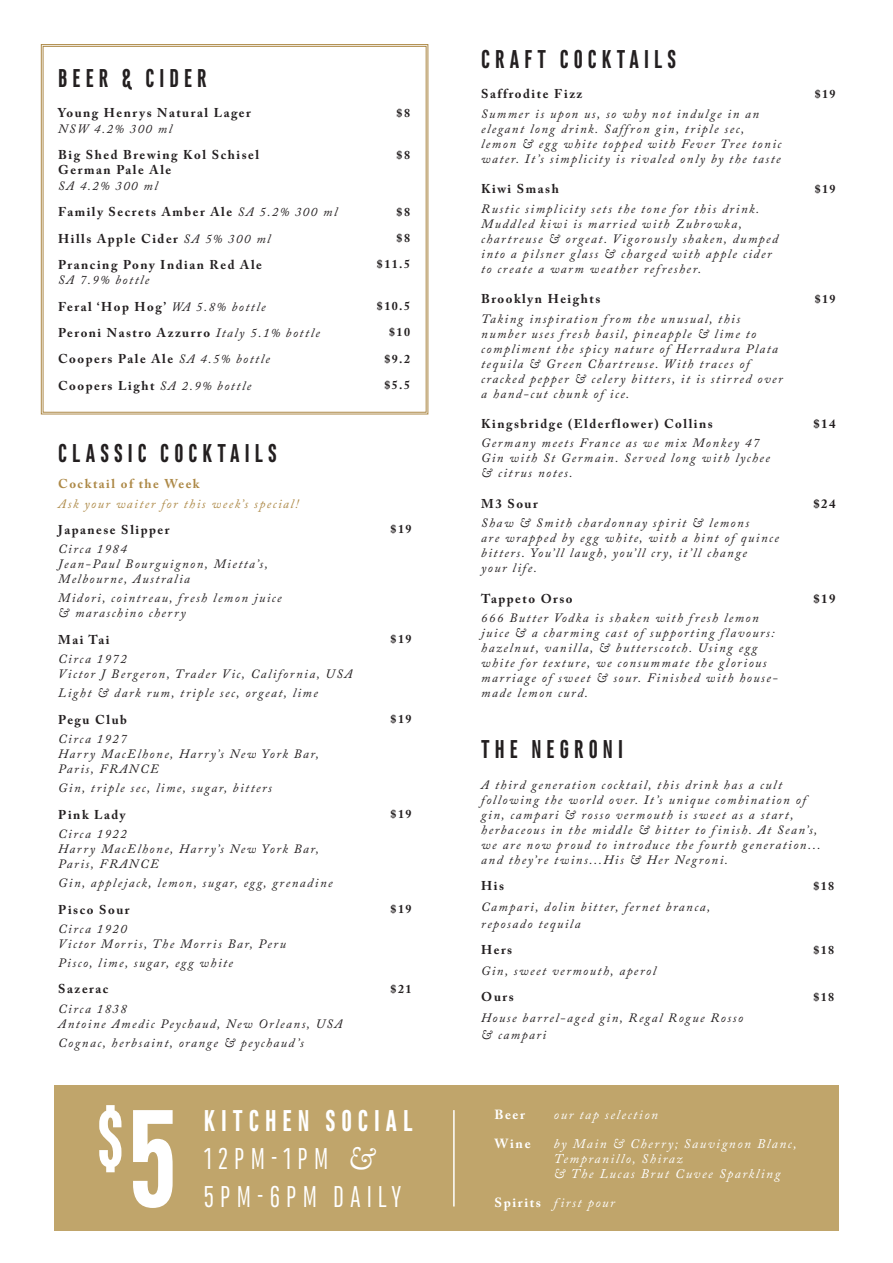
<style>
.page{position:relative;width:893px;height:1263px;background:#fff}
.page>*{position:absolute;margin:0;border:0;box-sizing:border-box;transform-origin:0 0}
.t1{font:700 84.45px "Marianina Cn FY";color:#fff}
.t2{font:31.5px/37.8px "Marianina Cn FY";letter-spacing:.19em;color:#fff}
.t3{font:700 27px "Marianina Cn FY";letter-spacing:.19em;color:#231f20}
.t4{font:italic 13.2px/15.3px "Adobe Caslon Pro";letter-spacing:.12em;color:#fff}
.t5{font:700 13.2px "Adobe Caslon Pro";letter-spacing:.12em;color:#fff}
.t6{font:italic 12.75px/15px "Adobe Caslon Pro";letter-spacing:.12em;color:#231f20}
.t7{font:700 12.75px/15.3px "Adobe Caslon Pro";letter-spacing:.12em;color:#231f20}
.t8{font:italic 12.75px "Adobe Caslon Pro";letter-spacing:.12em;color:#ad8947}
.t9{font:700 12.75px "Adobe Caslon Pro";letter-spacing:.12em;color:#ad8947}
.t10{font:700 12px "Adobe Caslon Pro";letter-spacing:.12em;color:#231f20}
.s1{font-weight:400;font-style:italic}
.s2{font-size:144.9px}
.s3{font-weight:700}
.s4{font-family:"Adobe Caslon Pro";font-style:italic}
.s5{font-weight:700;font-style:normal}
</style>
<div class="page">
<div style="left:54px;top:1086px;width:785px;height:145px;background:#c0a56b"></div>
<hr style="left:453px;top:1110px;width:2px;height:96px;background:#fff">
<svg style="left:41px;top:44px;width:387px;height:370px"></svg>
<h3 class="t3" style="left:58px;top:63px;width:150px">BEER &amp; CIDER</h3>
<p class="t7" style="left:58px;top:105px;width:194px">Young Henrys Natural Lager</p>
<p class="t6" style="left:58px;top:121px;width:115px">NSW 4.2% 300 ml</p>
<p class="t7" style="left:58px;top:147px;width:203px">Big Shed Brewing Kol Schisel<br>German Pale Ale</p>
<p class="t6" style="left:58px;top:178px;width:101px">SA 4.2% 300 ml</p>
<p class="t10" style="left:397px;top:106px;width:15px">$8</p>
<p class="t10" style="left:397px;top:147px;width:15px">$8</p>
<p class="t7" style="left:58px;top:204px;width:281px">Family Secrets Amber Ale <span class="s1">SA 5.2% 300 ml</span></p>
<p class="t10" style="left:397px;top:204px;width:15px">$8</p>
<p class="t7" style="left:58px;top:230px;width:214px">Hills Apple Cider <span class="s1">SA 5% 300 ml</span></p>
<p class="t10" style="left:397px;top:231px;width:15px">$8</p>
<p class="t7" style="left:58px;top:257px;width:205px">Prancing Pony Indian Red Ale</p>
<p class="t6" style="left:58px;top:272px;width:93px">SA 7.9% bottle</p>
<p class="t10" style="left:377px;top:257px;width:35px">$11.5</p>
<p class="t7" style="left:58px;top:298px;width:209px">Feral ‘Hop Hog’ <span class="s1">WA 5.8% bottle</span></p>
<p class="t10" style="left:377px;top:299px;width:35px">$10.5</p>
<p class="t7" style="left:58px;top:325px;width:263px">Peroni Nastro Azzurro <span class="s1">Italy 5.1% bottle</span></p>
<p class="t10" style="left:389px;top:325px;width:22px">$10</p>
<p class="t7" style="left:58px;top:351px;width:213px">Coopers Pale Ale <span class="s1">SA 4.5% bottle</span></p>
<p class="t10" style="left:384px;top:352px;width:27px">$9.2</p>
<p class="t7" style="left:58px;top:378px;width:195px">Coopers Light <span class="s1">SA 2.9% bottle</span></p>
<p class="t10" style="left:384px;top:378px;width:27px">$5.5</p>
<h3 class="t3" style="left:58px;top:438px;width:220px">CLASSIC COCKTAILS</h3>
<p class="t9" style="left:58px;top:476px;width:143px">Cocktail of the Week</p>
<p class="t8" style="left:58px;top:496px;width:242px">Ask your waiter for this week’s special!</p>
<p class="t7" style="left:58px;top:522px;width:113px">Japanese Slipper</p>
<p class="t6" style="left:58px;top:541px;width:211px">Circa 1984<br>Jean-Paul Bourguignon, Mietta’s,<br>Melbourne, Australia</p>
<p class="t6" style="left:58px;top:590px;width:225px">Midori, cointreau, fresh lemon juice &amp; maraschino cherry</p>
<p class="t7" style="left:58px;top:632px;width:53px">Mai Tai</p>
<p class="t6" style="left:58px;top:651px;width:295px">Circa 1972<br>Victor J Bergeron, Trader Vic, California, USA</p>
<p class="t6" style="left:58px;top:685px;width:261px">Light &amp; dark rum, triple sec, orgeat, lime</p>
<p class="t7" style="left:58px;top:712px;width:70px">Pegu Club</p>
<p class="t6" style="left:58px;top:731px;width:262px">Circa 1927<br>Harry MacElhone, Harry’s New York Bar,<br>Paris, FRANCE</p>
<p class="t6" style="left:58px;top:780px;width:215px">Gin, triple sec, lime, sugar, bitters</p>
<p class="t7" style="left:58px;top:806px;width:69px">Pink Lady</p>
<p class="t6" style="left:58px;top:826px;width:262px">Circa 1922<br>Harry MacElhone, Harry’s New York Bar,<br>Paris, FRANCE</p>
<p class="t6" style="left:58px;top:875px;width:276px">Gin, applejack, lemon, sugar, egg, grenadine</p>
<p class="t7" style="left:58px;top:901px;width:73px">Pisco Sour</p>
<p class="t6" style="left:58px;top:921px;width:229px">Circa 1920<br>Victor Morris, The Morris Bar, Peru</p>
<p class="t6" style="left:58px;top:955px;width:176px">Pisco, lime, sugar, egg white</p>
<p class="t7" style="left:58px;top:981px;width:52px">Sazerac</p>
<p class="t6" style="left:58px;top:1001px;width:286px">Circa 1838<br>Antoine Amedic Peychaud, New Orleans, USA</p>
<p class="t6" style="left:58px;top:1035px;width:247px">Cognac, herbsaint, orange &amp; peychaud’s</p>
<p class="t10" style="left:391px;top:522px;width:22px">$19</p>
<p class="t10" style="left:391px;top:632px;width:22px">$19</p>
<p class="t10" style="left:391px;top:712px;width:22px">$19</p>
<p class="t10" style="left:391px;top:807px;width:22px">$19</p>
<p class="t10" style="left:391px;top:902px;width:22px">$19</p>
<p class="t10" style="left:391px;top:982px;width:22px">$21</p>
<h1 class="t1" style="left:97px;top:1092px;width:82px">$<span class="s2">5</span></h1>
<h2 class="t2" style="left:204px;top:1102px;width:210px"><span class="s3">KITCHEN SOCIAL<br></span>12PM-1PM <span class="s4">&amp;<br></span>5PM-6PM DAILY</h2>
<h3 class="t3" style="left:481px;top:44px;width:196px">CRAFT COCKTAILS</h3>
<p class="t7" style="left:481px;top:86px;width:103px">Saffrodite Fizz</p>
<p class="t6" style="left:481px;top:106px;width:302px">Summer is upon us, so why not indulge in an elegant long drink. Saffron gin, triple sec, lemon &amp; egg white topped with Fever Tree tonic water. It’s simplicity is rivaled only by the taste</p>
<p class="t7" style="left:481px;top:181px;width:79px">Kiwi Smash</p>
<p class="t6" style="left:481px;top:201px;width:298px">Rustic simplicity sets the tone for this drink.<br>Muddled kiwi is married with Zubrowka, chartreuse &amp; orgeat. Vigorously shaken, dumped into a pilsner glass &amp; charged with apple cider to create a warm weather refresher.</p>
<p class="t7" style="left:481px;top:291px;width:121px">Brooklyn Heights</p>
<p class="t6" style="left:481px;top:311px;width:303px">Taking inspiration from the unusual, this number uses fresh basil, pineapple &amp; lime to compliment the spicy nature of Herradura Plata tequila &amp; Green Chartreuse. With traces of cracked pepper &amp; celery bitters, it is stirred over a hand-cut chunk of ice.</p>
<p class="t7" style="left:481px;top:416px;width:233px">Kingsbridge (Elderflower) Collins</p>
<p class="t6" style="left:481px;top:435px;width:290px">Germany meets France as we mix Monkey 47<br>Gin with St Germain. Served long with lychee &amp; citrus notes.</p>
<p class="t7" style="left:481px;top:496px;width:58px">M3 Sour</p>
<p class="t6" style="left:481px;top:515px;width:299px">Shaw &amp; Smith chardonnay spirit &amp; lemons<br>are wrapped by egg white, with a hint of quince bitters. You’ll laugh, you’ll cry, it’ll change<br>your life.</p>
<p class="t7" style="left:481px;top:591px;width:93px">Tappeto Orso</p>
<p class="t6" style="left:481px;top:610px;width:298px">666 Butter Vodka is shaken with fresh lemon juice &amp; a charming cast of supporting flavours: hazelnut, vanilla, &amp; butterscotch. Using egg white for texture, we consummate the glorious marriage of sweet &amp; sour. Finished with house&shy;made lemon curd.</p>
<p class="t10" style="left:815px;top:87px;width:22px">$19</p>
<p class="t10" style="left:815px;top:182px;width:22px">$19</p>
<p class="t10" style="left:815px;top:292px;width:22px">$19</p>
<p class="t7" style="left:813px;top:416px;width:24px">$14</p>
<p class="t7" style="left:813px;top:496px;width:24px">$24</p>
<p class="t7" style="left:813px;top:591px;width:24px">$19</p>
<h3 class="t3" style="left:481px;top:735px;width:143px">THE NEGRONI</h3>
<p class="t6" style="left:481px;top:777px;width:341px">A third generation cocktail, this drink has a cult following the world over. It’s unique combination of gin, campari &amp; rosso vermouth is sweet as a start, herbaceous in the middle &amp; bitter to finish. At Sean’s, we are now proud to introduce the fourth generation... and they’re twins...His &amp; Her Negroni.</p>
<p class="t7" style="left:481px;top:878px;width:24px">His</p>
<p class="t6" style="left:481px;top:898px;width:231px;line-height:16.5px">Campari, dolin bitter, fernet branca, reposado tequila</p>
<p class="t10" style="left:813px;top:879px;width:22px">$18</p>
<p class="t7" style="left:481px;top:942px;width:33px">Hers</p>
<p class="t6" style="left:481px;top:963px;width:176px">Gin, sweet vermouth, aperol</p>
<p class="t7" style="left:481px;top:989px;width:34px">Ours</p>
<p class="t6" style="left:481px;top:1009px;width:263px;line-height:16.5px">House barrel-aged gin, Regal Rogue Rosso &amp; campari</p>
<p class="t10" style="left:813px;top:942px;width:22px">$18</p>
<p class="t10" style="left:813px;top:989px;width:22px">$18</p>
<p class="t5" style="left:494px;top:1107px;width:32px">Beer</p>
<p class="t4" style="left:554px;top:1107px;width:106px">our tap selection</p>
<p class="t5" style="left:494px;top:1135px;width:38px">Wine</p>
<p class="t4" style="left:554px;top:1135px;width:244px">by Main &amp; Cherry; Sauvignon Blanc,<br>Tempranillo, Shiraz<br>&amp; The Lucas Brut Cuvee Sparkling</p>
<p class="t4" style="left:494px;top:1194px;width:122px"><span class="s5">Spirits</span> first pour</p>
</div>
